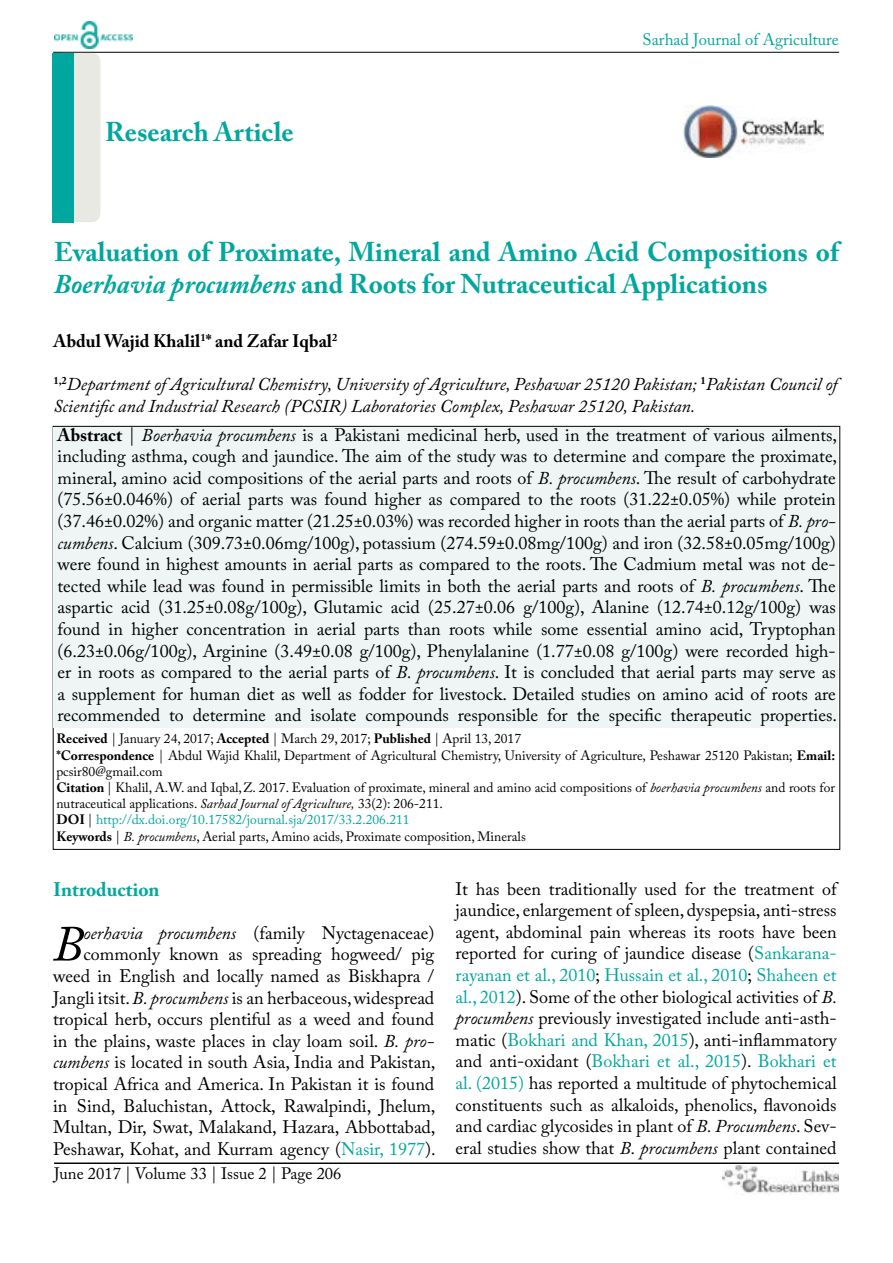
<style>
.page{position:relative;width:893px;height:1263px;background:#fff}
.page>*{position:absolute;margin:0;border:0;box-sizing:border-box;transform-origin:0 0}
.t1{font:italic 50.1px "Adobe Caslon Pro";color:#000}
.t2{font:700 27px/32.4px "Adobe Caslon Pro";color:#00a79e}
.t3{font:700 19.5px "Adobe Caslon Pro";color:#00a79e}
.t4{font:18px/21.6px "Adobe Caslon Pro";color:#000;text-align:justify}
.t5{font:italic 18px/21.6px "Adobe Caslon Pro";color:#000}
.t6{font:700 18px "Adobe Caslon Pro";color:#000}
.t7{font:16.5px "Adobe Caslon Pro";color:#000}
.t8{font:16.5px "Adobe Caslon Pro";color:#00a79e}
.t9{font:13.5px/16.2px "Adobe Caslon Pro";color:#000}
.s1{font-style:italic}
.s2{font-weight:700}
.s3{color:#00a79e}
</style>
<div class="page">
<hr style="left:53px;top:52px;width:786px;height:1px;background:#000">
<img style="left:722px;top:1166px;width:117px;height:29px">
<img style="left:54px;top:22px;width:78px;height:27px">
<div style="left:54px;top:53px;width:46px;height:169px;background:#e9e9e4;border-radius:9px"></div>
<hr style="left:54px;top:1163px;width:785px;height:1px;background:#000">
<div style="left:53px;top:53px;width:21px;height:169px;background:#00a79e"></div>
<div style="left:54px;top:427px;width:784px;height:301px;background:#eef5f4"></div>
<img style="left:684px;top:105px;width:139px;height:53px">
<h2 class="t2" style="left:105px;top:116px;width:190px">Research Article</h2>
<p class="t8" style="left:643px;top:30px;width:198px">Sarhad Journal of Agriculture</p>
<h2 class="t2" style="left:54px;top:235px;width:786px">Evaluation of Proximate, Mineral and Amino Acid Compositions of<br><span class="s1">Boerhavia procumbens</span> and Roots for Nutraceutical Applications</h2>
<p class="t6" style="left:53px;top:330px;width:285px">Abdul Wajid Khalil<sup>1</sup>* and Zafar Iqbal<sup>2</sup></p>
<p class="t5" style="left:53px;top:373px;width:785px"><sup>1,2</sup>Department of Agricultural Chemistry, University of Agriculture, Peshawar 25120 Pakistan; <sup>1</sup>Pakistan Council of<br>Scientific and Industrial Research (PCSIR) Laboratories Complex, Peshawar 25120, Pakistan.</p>
<p class="t4" style="left:58px;top:424px;width:781px"><span class="s2">Abstract</span> | <span class="s1">Boerhavia procumbens</span> is a Pakistani medicinal herb, used in the treatment of various ailments, including asthma, cough and jaundice. The aim of the study was to determine and compare the proximate, mineral, amino acid compositions of the aerial parts and roots of <span class="s1">B. procumbens</span>. The result of carbohydrate (75.56±0.046%) of aerial parts was found higher as compared to the roots (31.22±0.05%) while protein (37.46±0.02%) and organic matter (21.25±0.03%) was recorded higher in roots than the aerial parts of <span class="s1">B. pro&shy;cumbens</span>. Calcium (309.73±0.06mg/100g), potassium (274.59±0.08mg/100g) and iron (32.58±0.05mg/100g) were found in highest amounts in aerial parts as compared to the roots. The Cadmium metal was not de&shy;tected while lead was found in permissible limits in both the aerial parts and roots of <span class="s1">B. procumbens</span>. The aspartic acid (31.25±0.08g/100g), Glutamic acid (25.27±0.06 g/100g), Alanine (12.74±0.12g/100g) was found in higher concentration in aerial parts than roots while some essential amino acid, Tryptophan (6.23±0.06g/100g), Arginine (3.49±0.08 g/100g), Phenylalanine (1.77±0.08 g/100g) were recorded high&shy;er in roots as compared to the aerial parts of <span class="s1">B. procumbens</span>. It is concluded that aerial parts may serve as a supplement for human diet as well as fodder for livestock. Detailed studies on amino acid of roots are recommended to determine and isolate compounds responsible for the specific therapeutic properties.</p>
<p class="t9" style="left:56px;top:731px;width:780px"><span class="s2">Received</span> | January 24, 2017; <span class="s2">Accepted</span> | March 29, 2017; <span class="s2">Published</span> | April 13, 2017<br><span class="s2">*Correspondence</span> | Abdul Wajid Khalil, Department of Agricultural Chemistry, University of Agriculture, Peshawar 25120 Pakistan; <span class="s2">Email: </span>pcsir80@gmail.com<br><span class="s2">Citation</span> | Khalil, A.W. and Iqbal,Z. 2017. Evaluation of proximate, mineral and amino acid compositions of <span class="s1">boerhavia procumbens</span> and roots for nutraceutical applications. <span class="s1">Sarhad Journal of Agriculture,</span> 33(2): 206-211.<br><span class="s2">DOI</span> | <span class="s3">http://dx.doi.org/10.17582/journal.sja/2017/33.2.206.211<br></span><span class="s2">Keywords</span> | <span class="s1">B. procumbens</span>, Aerial parts, Amino acids, Proximate composition, Minerals</p>
<p class="t3" style="left:53px;top:877px;width:108px">Introduction</p>
<h1 class="t1" style="left:53px;top:914px;width:33px">B</h1>
<p class="t4" style="left:53px;top:922px;width:384px;text-align:right"><span class="s1">oerhavia procumbens</span> (family Nyctagenaceae) commonly known as spreading hogweed/ pig weed in English and locally named as Biskhapra / Jangli itsit. <span class="s1">B. procumbens</span> is an herbaceous, widespread tropical herb, occurs plentiful as a weed and found in the plains, waste places in clay loam soil. <span class="s1">B. pro&shy;cumbens</span> is located in south Asia, India and Pakistan, tropical Africa and America. In Pakistan it is found in Sind, Baluchistan, Attock, Rawalpindi, Jhelum, Multan, Dir, Swat, Malakand, Hazara, Abbottabad, Peshawar, Kohat, and Kurram agency (<span class="s3">Nasir, 1977</span>).</p>
<p class="t7" style="left:54px;top:1164px;width:289px">June 2017 | Volume 33 | Issue 2 | Page 206</p>
<p class="t4" style="left:455px;top:877px;width:383px">It has been traditionally used for the treatment of jaundice, enlargement of spleen, dyspepsia, anti-stress agent, abdominal pain whereas its roots have been reported for curing of jaundice disease (<span class="s3">Sankarana&shy;rayanan et al., 2010</span>; <span class="s3">Hussain et al., 2010</span>; <span class="s3">Shaheen et al., 2012</span>). Some of the other biological activities of <span class="s1">B. procumbens</span> previously investigated include anti-asth&shy;matic (<span class="s3">Bokhari and Khan, 2015</span>), anti-inflammatory and anti-oxidant (<span class="s3">Bokhari et al., 2015</span>). <span class="s3">Bokhari et al. (2015)</span> has reported a multitude of phytochemical constituents such as alkaloids, phenolics, flavonoids and cardiac glycosides in plant of <span class="s1">B. Procumbens</span>. Sev&shy;eral studies show that <span class="s1">B. procumbens</span> plant contained</p>
</div>
